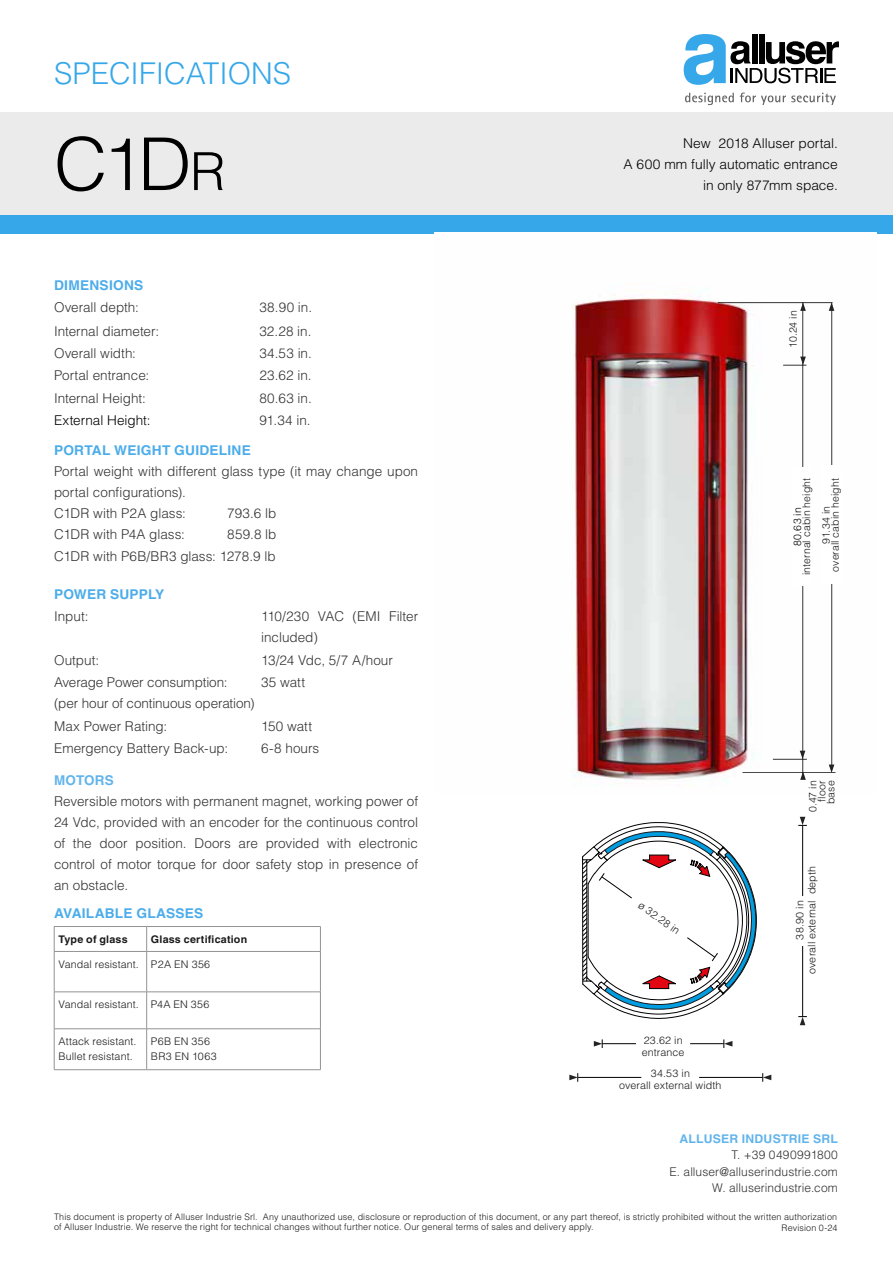
<style>
.page{position:relative;width:893px;height:1263px;background:#fff}
.page>*{position:absolute;margin:0;border:0;box-sizing:border-box;transform-origin:0 0}
.t1{font:300 72.9px "Helvetica LT Std";color:#000}
.t2{font:300 30px "Helvetica LT Std";color:#36a7e9}
.t3{font:300 13.5px/21px "Helvetica LT Std";color:#333}
.t4{font:300 13.5px/21px "Helvetica LT Std";color:#000;text-align:right}
.t5{font:700 13.5px "Helvetica LT Std";letter-spacing:.015em;color:#4cadea}
.t6{font:700 13.5px "Helvetica LT Std";letter-spacing:.01em;color:#62b4ec}
.t7{font:300 12px/16.5px "Helvetica LT Std";letter-spacing:.005em;color:#333;text-align:right}
.t8{font:700 12px "Helvetica LT Std";letter-spacing:.015em;color:#62b4ec}
.t9{font:300 10.5px/12px "Helvetica LT Std";letter-spacing:.01em;color:#1a1a1a;text-align:center}
.t10{font:700 10.5px "Helvetica LT Std";letter-spacing:.02em;color:#1a1a1a}
.t11{font:300 10.5px/15px "Helvetica LT Std";letter-spacing:.03em;color:#1a1a1a}
.t12{font:300 10.5px "Helvetica LT Std";color:#000}
.t13{font:300 9px/10.5px "Helvetica LT Std";letter-spacing:.015em;color:#1a1a1a}
.s1{font-size:52.5px}
.s2{font-style:inherit}
</style>
<div class="page">
<div style="left:0;top:113px;width:893px;height:102px;background:#ebebeb"></div>
<svg style="left:684px;top:34px;width:155px;height:51px"></svg>
<svg style="left:685px;top:93px;width:49px;height:12px"></svg>
<svg style="left:740px;top:93px;width:96px;height:12px"></svg>
<div style="left:0;top:215px;width:893px;height:19px;background:#36a7e9"></div>
<hr style="left:54px;top:926px;width:93px;height:1px;background:#939393">
<svg style="left:54px;top:927px;width:1px;height:24px"></svg>
<hr style="left:147px;top:926px;width:174px;height:1px;background:#939393">
<svg style="left:146px;top:927px;width:1px;height:24px"></svg>
<svg style="left:320px;top:927px;width:1px;height:24px"></svg>
<hr style="left:54px;top:951px;width:93px;height:1px;background:#939393">
<hr style="left:54px;top:952px;width:1px;height:40px;background:#939393">
<hr style="left:147px;top:951px;width:174px;height:1px;background:#939393">
<hr style="left:146px;top:952px;width:1px;height:40px;background:#939393">
<hr style="left:320px;top:952px;width:1px;height:40px;background:#939393">
<hr style="left:54px;top:991px;width:93px;height:1px;background:#939393">
<hr style="left:54px;top:992px;width:1px;height:36px;background:#939393">
<hr style="left:147px;top:991px;width:174px;height:1px;background:#939393">
<hr style="left:146px;top:992px;width:1px;height:36px;background:#939393">
<hr style="left:320px;top:992px;width:1px;height:36px;background:#939393">
<hr style="left:54px;top:1028px;width:93px;height:1px;background:#939393">
<hr style="left:54px;top:1029px;width:1px;height:40px;background:#939393">
<hr style="left:147px;top:1028px;width:174px;height:1px;background:#939393">
<hr style="left:146px;top:1029px;width:1px;height:40px;background:#939393">
<hr style="left:320px;top:1029px;width:1px;height:40px;background:#939393">
<hr style="left:54px;top:1069px;width:93px;height:1px;background:#939393">
<hr style="left:147px;top:1069px;width:174px;height:1px;background:#939393">
<img style="left:434px;top:233px;width:442px;height:553px">
<hr style="left:831px;top:303px;width:1px;height:466px;background:#000">
<hr style="left:802px;top:826px;width:1px;height:70px;background:#000">
<hr style="left:802px;top:946px;width:1px;height:70px;background:#000">
<hr style="left:718px;top:302px;width:114px;height:1px;background:#000">
<hr style="left:742px;top:772px;width:93px;height:1px;background:#000">
<hr style="left:802px;top:302px;width:1px;height:474px;background:#000">
<hr style="left:773px;top:759px;width:34px;height:1px;background:#000">
<svg style="left:800px;top:751px;width:5px;height:8px"></svg>
<svg style="left:800px;top:302px;width:6px;height:9px"></svg>
<svg style="left:783px;top:357px;width:23px;height:9px"></svg>
<svg style="left:829px;top:302px;width:5px;height:9px"></svg>
<svg style="left:829px;top:764px;width:5px;height:9px"></svg>
<svg style="left:798px;top:817px;width:9px;height:9px"></svg>
<svg style="left:800px;top:771px;width:6px;height:9px"></svg>
<svg style="left:798px;top:1016px;width:9px;height:9px"></svg>
<hr style="left:690px;top:1043px;width:34px;height:1px;background:#000">
<svg style="left:724px;top:1039px;width:8px;height:9px"></svg>
<hr style="left:602px;top:1043px;width:34px;height:1px;background:#000">
<svg style="left:594px;top:1039px;width:9px;height:9px"></svg>
<hr style="left:699px;top:1077px;width:63px;height:1px;background:#000">
<svg style="left:762px;top:1073px;width:9px;height:9px"></svg>
<hr style="left:578px;top:1077px;width:63px;height:1px;background:#000">
<svg style="left:569px;top:1073px;width:9px;height:9px"></svg>
<svg style="left:582px;top:822px;width:175px;height:197px"></svg>
<div style="left:792px;top:467px;width:20px;height:119px;background:#fff"></div>
<div style="left:821px;top:466px;width:19px;height:118px;background:#fff"></div>
<h2 class="t2" style="left:54px;top:55px;width:239px">SPECIFICATIONS</h2>
<h1 class="t1" style="left:54px;top:119px;width:173px">C1D<span class="s1">R</span></h1>
<p class="t4" style="left:624px;top:132px;width:216px">New 2018 Alluser portal.<br>A 600 mm fully automatic entrance in only 877mm space.</p>
<p class="t5" style="left:54px;top:277px;width:91px">DIMENSIONS</p>
<p class="t3" style="left:54px;top:297px;width:86px">Overall depth:</p>
<p class="t3" style="left:259px;top:297px;width:54px">38.90 in.</p>
<p class="t3" style="left:54px;top:320px;width:107px">Internal diameter:</p>
<p class="t3" style="left:259px;top:320px;width:54px">32.28 in.</p>
<p class="t3" style="left:54px;top:343px;width:84px">Overall width:</p>
<p class="t3" style="left:259px;top:343px;width:54px">34.53 in.</p>
<p class="t3" style="left:54px;top:365px;width:97px">Portal entrance:</p>
<p class="t3" style="left:259px;top:365px;width:54px">23.62 in.</p>
<p class="t3" style="left:54px;top:387px;width:93px">Internal Height:</p>
<p class="t3" style="left:259px;top:387px;width:54px">80.63 in.</p>
<p class="t4" style="left:54px;top:410px;width:98px">External Height:</p>
<p class="t3" style="left:259px;top:410px;width:53px">91.34 in.</p>
<p class="t5" style="left:54px;top:442px;width:198px">PORTAL WEIGHT GUIDELINE</p>
<p class="t3" style="left:54px;top:460px;width:366px">Portal weight with different glass type (it may change upon portal configurations).<br>C1D<span class="s2">R</span> with P2A glass:</p>
<p class="t3" style="left:227px;top:502px;width:51px">793.6 lb</p>
<p class="t3" style="left:54px;top:523px;width:132px">C1D<span class="s2">R</span> with P4A glass:</p>
<p class="t3" style="left:54px;top:523px;width:224px;line-height:22.5px;text-align:right">859.8 lb<br>C1D<span class="s2">R</span> with P6B/BR3 glass: 1278.9 lb</p>
<p class="t5" style="left:54px;top:586px;width:112px">POWER SUPPLY</p>
<p class="t3" style="left:54px;top:606px;width:36px">Input:</p>
<p class="t3" style="left:261px;top:606px;width:159px">110/230 VAC (EMI Filter included)</p>
<p class="t3" style="left:54px;top:649px;width:47px">Output:</p>
<p class="t3" style="left:261px;top:649px;width:133px">13/24 Vdc, 5/7 A/hour</p>
<p class="t3" style="left:54px;top:672px;width:202px">Average Power consumption: (per hour of continuous operation)</p>
<p class="t3" style="left:261px;top:672px;width:45px">35 watt</p>
<p class="t3" style="left:54px;top:715px;width:115px">Max Power Rating:</p>
<p class="t3" style="left:261px;top:715px;width:52px">150 watt</p>
<p class="t3" style="left:54px;top:738px;width:176px">Emergency Battery Back-up:</p>
<p class="t3" style="left:261px;top:738px;width:60px">6-8 hours</p>
<p class="t6" style="left:54px;top:772px;width:61px">MOTORS</p>
<p class="t3" style="left:54px;top:791px;width:366px;text-align:justify">Reversible motors with permanent magnet, working power of 24 Vdc, provided with an encoder for the continuous control of the door position. Doors are provided with electronic control of motor torque for door safety stop in presence of an obstacle.</p>
<p class="t5" style="left:54px;top:905px;width:151px">AVAILABLE GLASSES</p>
<p class="t10" style="left:58px;top:932px;width:71px">Type of glass</p>
<p class="t10" style="left:151px;top:932px;width:98px">Glass certification</p>
<p class="t9" style="left:58px;top:958px;width:153px">Vandal resistant. P2A EN 356</p>
<p class="t9" style="left:58px;top:998px;width:153px">Vandal resistant. P4A EN 356</p>
<p class="t9" style="left:58px;top:1033px;width:80px;line-height:15px;text-align:left">Attack resistant.<br>Bullet resistant.</p>
<p class="t11" style="left:151px;top:1033px;width:67px">P6B EN 356<br>BR3 EN 1063</p>
<p class="t9" style="left:787px;top:348px;width:39px;rotate:-90deg">10.24 in</p>
<p class="t9" style="left:796px;top:575px;width:98px;line-height:19.8px;rotate:-90deg">internal cabin height<br>91.34 in</p>
<p class="t9" style="left:829px;top:571px;width:95px;rotate:-90deg">overall cabin height</p>
<p class="t12" style="left:791px;top:546px;width:40px;rotate:-90deg">80.63 in</p>
<p class="t9" style="left:643px;top:899px;width:49px;rotate:35deg">ø 32.28 in</p>
<p class="t9" style="left:642px;top:1034px;width:44px;text-align:left">23.62 in entrance</p>
<p class="t9" style="left:619px;top:1067px;width:104px">34.53 in<br>overall external width</p>
<p class="t9" style="left:808px;top:804px;width:25px;line-height:9px;text-align:justify;text-indent:-8px;rotate:-90deg">0.47 in floor base</p>
<p class="t9" style="left:794px;top:974px;width:109px;rotate:-90deg">38.90 in<br>overall external depth</p>
<p class="t8" style="left:680px;top:1131px;width:160px">ALLUSER INDUSTRIE SRL</p>
<p class="t7" style="left:670px;top:1147px;width:170px">T. +39 0490991800<br>E. alluser@alluserindustrie.com<br>W. alluserindustrie.com</p>
<p class="t13" style="left:54px;top:1211px;width:785px">This document is property of Alluser Industrie Srl. Any unauthorized use, disclosure or reproduction of this document, or any part thereof, is strictly prohibited without the written authorization of Alluser Industrie. We reserve the right for technical changes without further notice. Our general terms of sales and delivery apply.</p>
<p class="t13" style="left:781px;top:1223px;width:58px">Revision 0-24</p>
</div>
